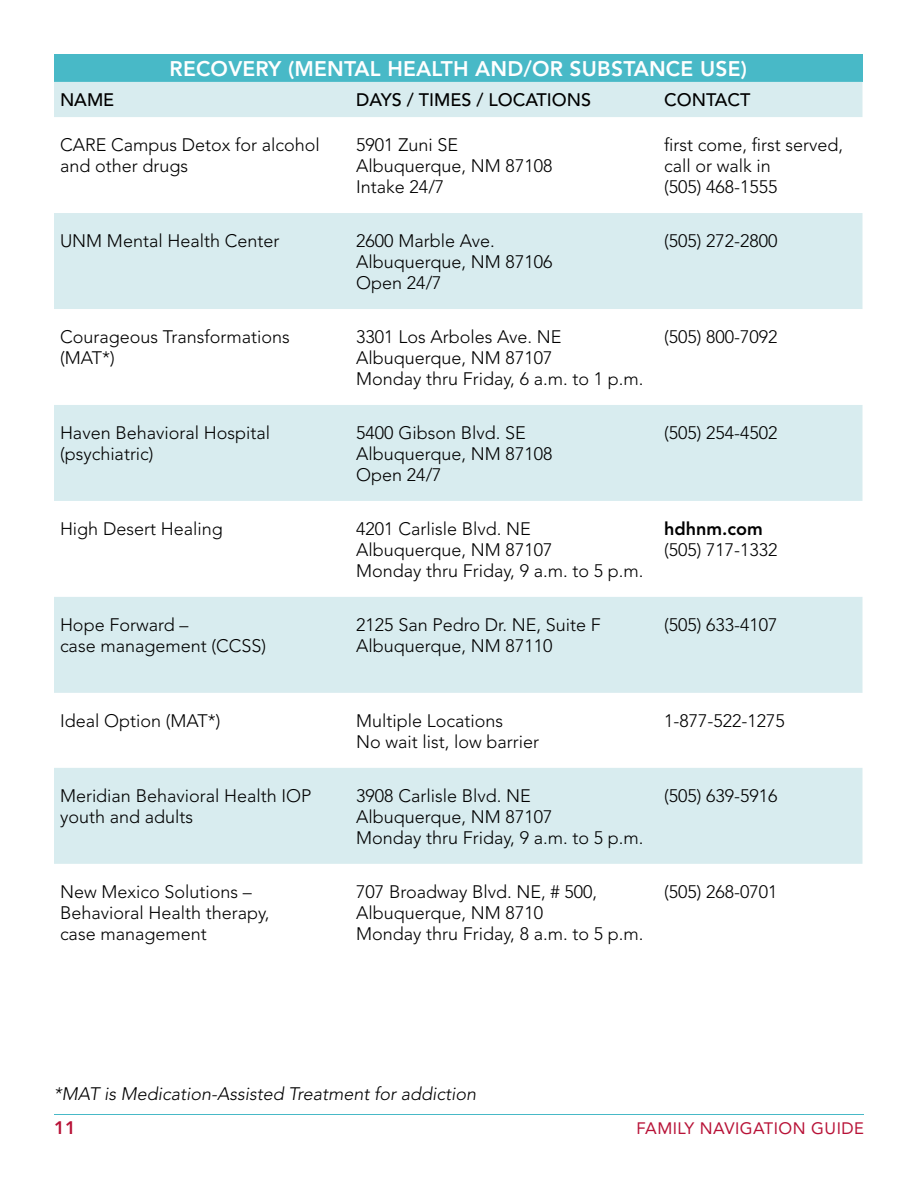
<style>
.page{position:relative;width:918px;height:1188px;background:#fff}
.page>*{position:absolute;margin:0;border:0;box-sizing:border-box;transform-origin:0 0}
.t1{font:800 21px "Avenir LT Std";letter-spacing:.01em;color:#fff}
.t2{font:300 18px/21px "Avenir LT Std";color:#000}
.t3{font:italic 300 18px "Avenir LT Std";color:#000}
.t4{font:500 18px "Avenir LT Std";color:#000}
.t5{font:800 18px "Avenir LT Std";color:#000}
.t6{font:800 18px "Avenir LT Std";color:#b81237}
.t7{font:16.5px "Avenir LT Std";letter-spacing:.03em;color:#b81237}
</style>
<div class="page">
<hr style="left:54px;top:1114px;width:810px;height:1px;background:#48b9c7">
<div style="left:54px;top:54px;width:808px;height:28px;background:#48b9c7"></div>
<div style="left:54px;top:82px;width:808px;height:35px;background:#d8ecef"></div>
<svg style="left:54px;top:213px;width:808px;height:651px;fill:#d8ecef"></svg>
<p class="t1" style="left:170px;top:56px;width:579px">RECOVERY (MENTAL HEALTH AND/OR SUBSTANCE USE)</p>
<p class="t4" style="left:60px;top:90px;width:56px">NAME</p>
<p class="t4" style="left:356px;top:90px;width:237px">DAYS / TIMES / LOCATIONS</p>
<p class="t4" style="left:664px;top:90px;width:88px">CONTACT</p>
<p class="t2" style="left:60px;top:134px;width:261px">CARE Campus Detox for alcohol and other drugs</p>
<p class="t2" style="left:356px;top:134px;width:198px">5901 Zuni SE<br>Albuquerque, NM 87108<br>Intake 24/7</p>
<p class="t2" style="left:664px;top:134px;width:181px">first come, first served, call or walk in<br>(505) 468-1555</p>
<p class="t2" style="left:60px;top:230px;width:221px">UNM Mental Health Center</p>
<p class="t2" style="left:356px;top:230px;width:198px">2600 Marble Ave.<br>Albuquerque, NM 87106<br>Open 24/7</p>
<p class="t2" style="left:664px;top:230px;width:115px">(505) 272-2800</p>
<p class="t2" style="left:60px;top:326px;width:231px">Courageous Transformations (MAT*)</p>
<p class="t2" style="left:356px;top:326px;width:289px">3301 Los Arboles Ave. NE<br>Albuquerque, NM 87107<br>Monday thru Friday, 6 a.m. to 1 p.m.</p>
<p class="t2" style="left:664px;top:326px;width:115px">(505) 800-7092</p>
<p class="t2" style="left:60px;top:422px;width:212px">Haven Behavioral Hospital (psychiatric)</p>
<p class="t2" style="left:356px;top:422px;width:198px">5400 Gibson Blvd. SE<br>Albuquerque, NM 87108<br>Open 24/7</p>
<p class="t2" style="left:664px;top:422px;width:115px">(505) 254-4502</p>
<p class="t2" style="left:60px;top:518px;width:164px">High Desert Healing</p>
<p class="t2" style="left:356px;top:518px;width:289px">4201 Carlisle Blvd. NE<br>Albuquerque, NM 87107<br>Monday thru Friday, 9 a.m. to 5 p.m.</p>
<p class="t5" style="left:664px;top:518px;width:100px">hdhnm.com</p>
<p class="t2" style="left:664px;top:539px;width:115px">(505) 717-1332</p>
<p class="t2" style="left:60px;top:614px;width:208px">Hope Forward –<br>case management (CCSS)</p>
<p class="t2" style="left:356px;top:614px;width:246px">2125 San Pedro Dr. NE, Suite F<br>Albuquerque, NM 87110</p>
<p class="t2" style="left:664px;top:614px;width:115px">(505) 633-4107</p>
<p class="t2" style="left:60px;top:710px;width:162px">Ideal Option (MAT*)</p>
<p class="t2" style="left:356px;top:710px;width:185px">Multiple Locations<br>No wait list, low barrier</p>
<p class="t2" style="left:664px;top:710px;width:122px">1-877-522-1275</p>
<p class="t2" style="left:60px;top:785px;width:253px">Meridian Behavioral Health IOP youth and adults</p>
<p class="t2" style="left:356px;top:785px;width:289px">3908 Carlisle Blvd. NE<br>Albuquerque, NM 87107<br>Monday thru Friday, 9 a.m. to 5 p.m.</p>
<p class="t2" style="left:664px;top:785px;width:115px">(505) 639-5916</p>
<p class="t2" style="left:60px;top:881px;width:211px">New Mexico Solutions –<br>Behavioral Health therapy, case management</p>
<p class="t2" style="left:356px;top:881px;width:289px">707 Broadway Blvd. NE, # 500,<br>Albuquerque, NM 8710<br>Monday thru Friday, 8 a.m. to 5 p.m.</p>
<p class="t2" style="left:664px;top:881px;width:115px">(505) 268-0701</p>
<p class="t3" style="left:54px;top:1083px;width:424px">*MAT is Medication-Assisted Treatment for addiction</p>
<p class="t6" style="left:54px;top:1117px;width:23px">11</p>
<p class="t7" style="left:636px;top:1119px;width:229px">FAMILY NAVIGATION GUIDE</p>
</div>
